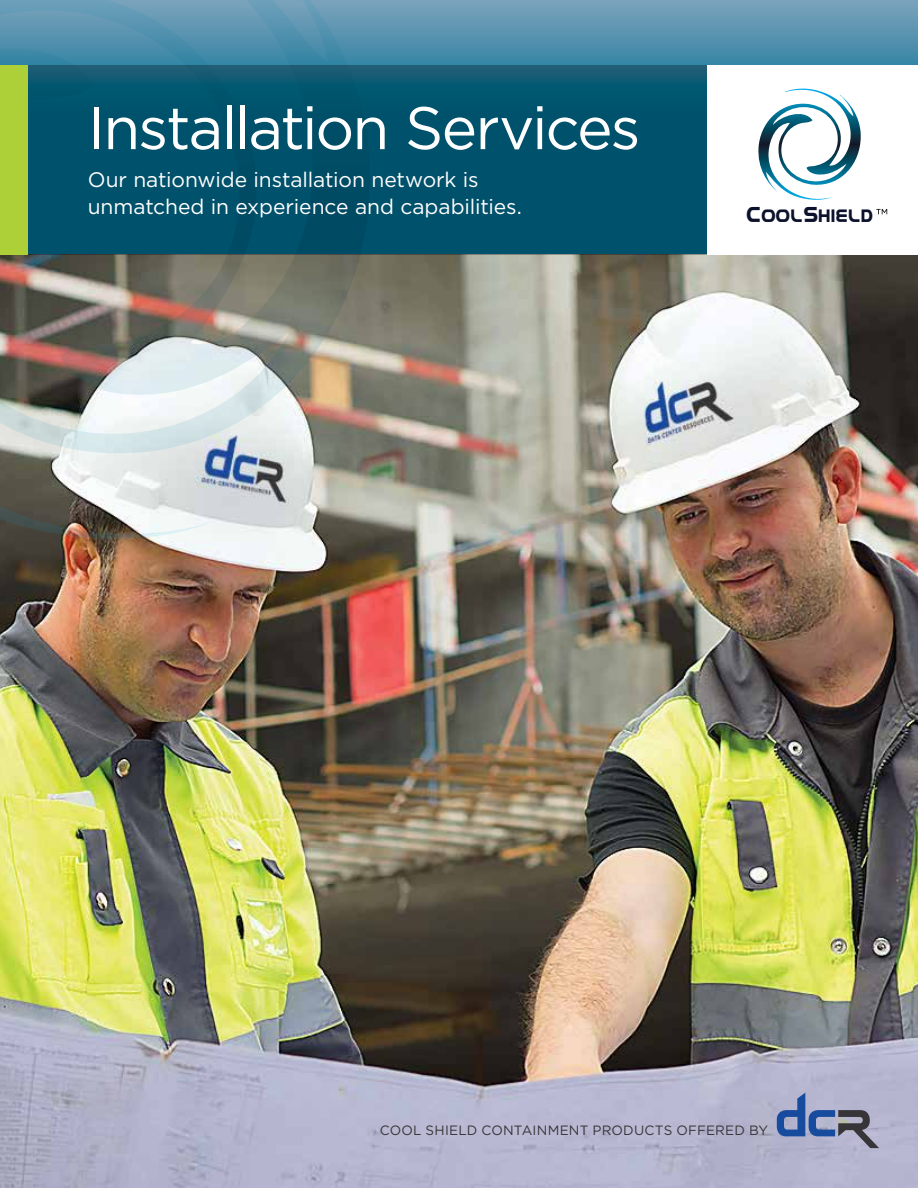
<style>
.page{position:relative;width:918px;height:1188px;background:#fff}
.page>*{position:absolute;margin:0;border:0;box-sizing:border-box;transform-origin:0 0}
.t1{font:60px "Gotham";letter-spacing:-.035em;color:#fff}
.t2{font:21px/27px "Gotham";letter-spacing:-.005em;color:#fff}
.t3{font:18.9px "Nasalization";letter-spacing:.05em;color:#0d122c}
.t4{font:13.5px "Gotham";letter-spacing:.01em;color:#373538}
.s1{font-size:22.65px}
</style>
<div class="page">
<svg style="left:379px;top:0;width:539px;height:65px;background:#5994b0"></svg>
<img style="left:0;top:255px;width:918px;height:933px">
<img style="left:0;top:0;width:379px;height:573px">
<svg style="left:28px;top:65px;width:679px;height:190px;background:#02526b"></svg>
<svg style="left:758px;top:88px;width:103px;height:112px"></svg>
<svg style="left:876px;top:209px;width:11px;height:5px"></svg>
<div style="left:0;top:65px;width:28px;height:190px;background:#adcf37"></div>
<svg style="left:777px;top:1093px;width:102px;height:55px;background:#8792b3"></svg>
<h1 class="t1" style="left:88px;top:95px;width:554px">Installation Services</h1>
<p class="t2" style="left:88px;top:166px;width:436px">Our nationwide installation network is unmatched in experience and capabilities.</p>
<p class="t3" style="left:747px;top:208px;width:128px"><span class="s1">C</span>OOL<span class="s1">S</span>HIELD</p>
<p class="t4" style="left:380px;top:1123px;width:390px">COOL SHIELD CONTAINMENT PRODUCTS OFFERED BY</p>
</div>
